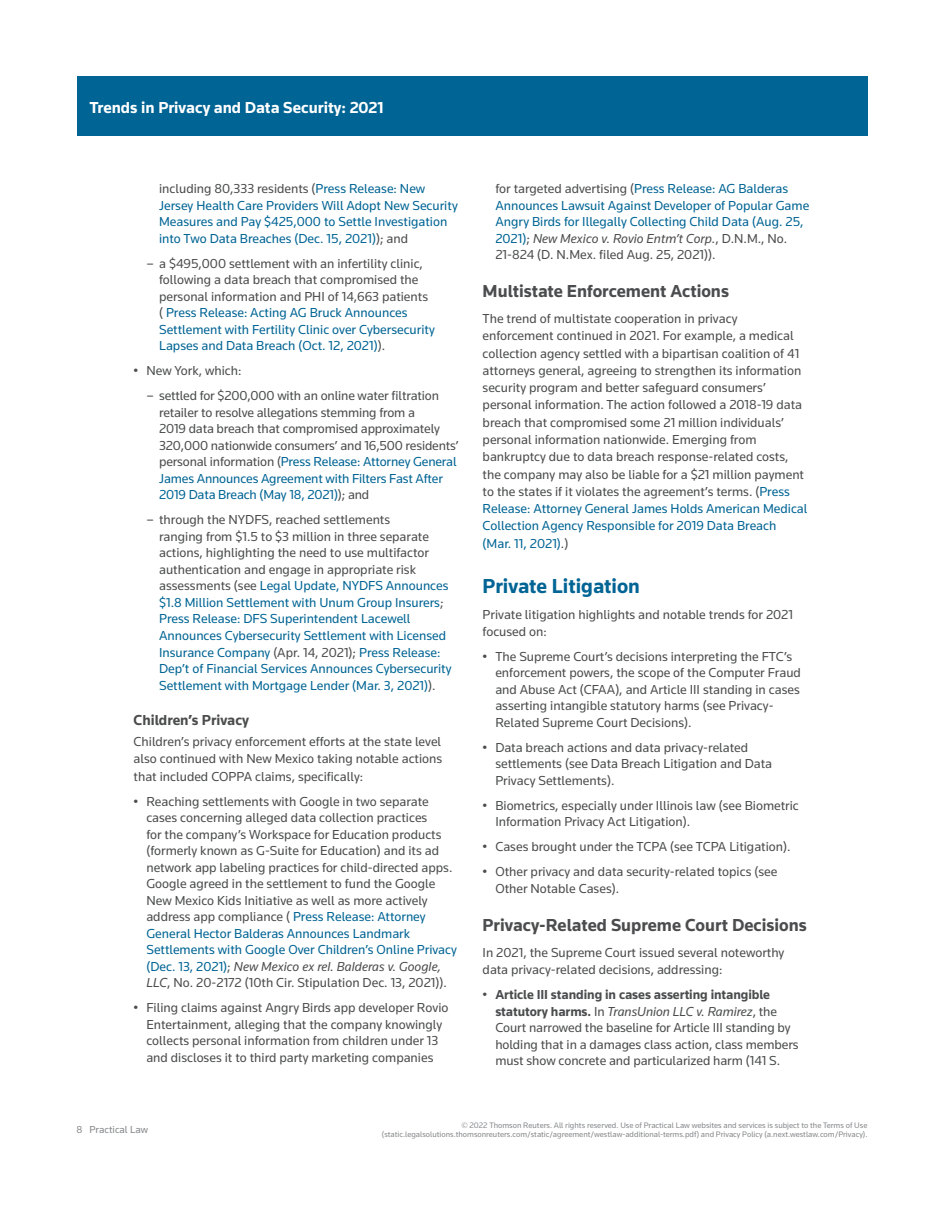
<style>
.page{position:relative;width:944px;height:1214px;background:#fff}
.page>*{position:absolute;margin:0;border:0;box-sizing:border-box;transform-origin:0 0}
.t1{font:700 21px "Knowledge";color:#006494}
.t2{font:700 18px "Knowledge";color:#4b4c4d}
.t3{font:700 16.5px "Knowledge";color:#fff}
.t4{font:700 15px "Knowledge";color:#4b4c4d}
.t5{font:13.5px/16.5px "Knowledge";color:#4b4c4d}
.t6{font:13.5px/16.5px "Knowledge";color:#006494}
.t7{font:10.5px "Knowledge";color:#86888b}
.t8{font:8.25px/9.8px "Knowledge";color:#86888b;text-align:right}
.s1{color:#4b4c4d}
.s2{color:#006494}
.s3{font-style:italic}
.s4{font-style:italic;color:#4b4c4d}
.s5{font-weight:700}
</style>
<div class="page">
<div style="left:77px;top:77px;width:790px;height:59px;background:#006494"></div>
<p class="t3" style="left:89px;top:97px;width:296px">Trends in Privacy and Data Security: 2021</p>
<p class="t6" style="left:159px;top:180px;width:300px"><span class="s1">including 80,333 residents (</span>Press Release: New Jersey Health Care Providers Will Adopt New Security Measures and Pay $425,000 to Settle Investigation into Two Data Breaches (Dec. 15, 2021)<span class="s1">); and</span></p>
<p class="t5" style="left:159px;top:255px;width:277px;text-indent:-13px">– a $495,000 settlement with an infertility clinic, following a data breach that compromised the personal information and PHI of 14,663 patients ( <span class="s2">Press Release: Acting AG Bruck Announces Settlement with Fertility Clinic over Cybersecurity Lapses and Data Breach (Oct. 12, 2021)</span>).</p>
<p class="t5" style="left:134px;top:362px;width:109px">• New York, which:</p>
<p class="t5" style="left:159px;top:387px;width:301px;text-indent:-13px">– settled for $200,000 with an online water filtration retailer to resolve allegations stemming from a<br>2019 data breach that compromised approximately 320,000 nationwide consumers’ and 16,500 residents’ personal information (<span class="s2">Press Release: Attorney General James Announces Agreement with Filters Fast After 2019 Data Breach (May 18, 2021)</span>); and</p>
<p class="t6" style="left:159px;top:511px;width:294px;text-indent:-13px"><span class="s1">– through the NYDFS, reached settlements<br>ranging from $1.5 to $3 million in three separate actions, highlighting the need to use multifactor authentication and engage in appropriate risk assessments (see</span> Legal Update, NYDFS Announces $1.8 Million Settlement with Unum Group Insurers<span class="s1">; </span>Press Release: DFS Superintendent Lacewell Announces Cybersecurity Settlement with Licensed Insurance Company <span class="s1">(Apr. 14, 2021);</span> Press Release:<br>Dep’t of Financial Services Announces Cybersecurity Settlement with Mortgage Lender (Mar. 3, 2021)<span class="s1">).</span></p>
<p class="t4" style="left:134px;top:710px;width:117px">Children’s Privacy</p>
<p class="t5" style="left:134px;top:732px;width:310px;line-height:17.2px;text-align:justify">Children’s privacy enforcement efforts at the state level also continued with New Mexico taking notable actions that included COPPA claims, specifically:</p>
<p class="t5" style="left:146px;top:792px;width:312px;text-indent:-13px">• Reaching settlements with Google in two separate cases concerning alleged data collection practices<br>for the company’s Workspace for Education products (formerly known as G-Suite for Education) and its ad network app labeling practices for child-directed apps.<br>Google agreed in the settlement to fund the Google New Mexico Kids Initiative as well as more actively address app compliance ( <span class="s2">Press Release: Attorney General Hector Balderas Announces Landmark Settlements with Google Over Children’s Online Privacy (Dec. 13, 2021)</span>; <span class="s3">New Mexico ex rel. Balderas v. Google, LLC</span>, No. 20-2172 (10th Cir. Stipulation Dec. 13, 2021)).</p>
<p class="t5" style="left:134px;top:999px;width:316px;text-align:center">• Filing claims against Angry Birds app developer Rovio Entertainment, alleging that the company knowingly collects personal information from children under 13 and discloses it to third party marketing companies</p>
<p class="t6" style="left:495px;top:180px;width:315px"><span class="s1">for targeted advertising (</span>Press Release: AG Balderas Announces Lawsuit Against Developer of Popular Game Angry Birds for Illegally Collecting Child Data (Aug. 25, 2021)<span class="s1">;</span> <span class="s4">New Mexico v. Rovio Entm’t Corp.</span><span class="s1">, D.N.M., No.<br>21-824 (D. N.Mex. filed Aug. 25, 2021)).</span></p>
<h2 class="t2" style="left:482px;top:280px;width:248px">Multistate Enforcement Actions</h2>
<p class="t5" style="left:482px;top:310px;width:326px;line-height:17.2px">The trend of multistate cooperation in privacy enforcement continued in 2021. For example, a medical collection agency settled with a bipartisan coalition of 41 attorneys general, agreeing to strengthen its information security program and better safeguard consumers’ personal information. The action followed a 2018-19 data breach that compromised some 21 million individuals’ personal information nationwide. Emerging from bankruptcy due to data breach response-related costs, the company may also be liable for a $21 million payment to the states if it violates the agreement’s terms. (<span class="s2">Press Release: Attorney General James Holds American Medical Collection Agency Responsible for 2019 Data Breach (Mar. 11, 2021)</span>.)</p>
<h1 class="t1" style="left:482px;top:573px;width:159px">Private Litigation</h1>
<p class="t5" style="left:482px;top:605px;width:312px;line-height:17.2px">Private litigation highlights and notable trends for 2021 focused on:</p>
<p class="t5" style="left:495px;top:648px;width:307px;text-indent:-13px">• The Supreme Court’s decisions interpreting the FTC’s enforcement powers, the scope of the Computer Fraud and Abuse Act (CFAA), and Article III standing in cases asserting intangible statutory harms (see Privacy-Related Supreme Court Decisions).</p>
<p class="t5" style="left:495px;top:739px;width:278px;text-indent:-13px">• Data breach actions and data privacy-related settlements (see Data Breach Litigation and Data<br>Privacy Settlements).</p>
<p class="t5" style="left:495px;top:797px;width:305px;text-indent:-13px">• Biometrics, especially under Illinois law (see Biometric<br>Information Privacy Act Litigation).</p>
<p class="t5" style="left:482px;top:838px;width:309px">• Cases brought under the TCPA (see TCPA Litigation).</p>
<p class="t5" style="left:495px;top:863px;width:283px;text-indent:-13px">• Other privacy and data security-related topics (see<br>Other Notable Cases).</p>
<h2 class="t2" style="left:482px;top:914px;width:326px">Privacy-Related Supreme Court Decisions</h2>
<p class="t5" style="left:482px;top:943px;width:303px;line-height:17.2px">In 2021, the Supreme Court issued several noteworthy data privacy-related decisions, addressing:</p>
<p class="t5" style="left:495px;top:986px;width:305px;text-indent:-13px">• <span class="s5">Article III standing in cases asserting intangible statutory harms.</span> In <span class="s3">TransUnion LLC v. Ramirez</span>, the Court narrowed the baseline for Article III standing by holding that in a damages class action, class members must show concrete and particularized harm (141 S.</p>
<p class="t7" style="left:77px;top:1123px;width:73px">8 Practical Law</p>
<p class="t8" style="left:382px;top:1119px;width:487px">© 2022 Thomson Reuters. All rights reserved. Use of Practical Law websites and services is subject to the Terms of Use (static.legalsolutions.thomsonreuters.com/static/agreement/westlaw-additional-terms.pdf) and Privacy Policy (a.next.westlaw.com/Privacy).</p>
</div>
